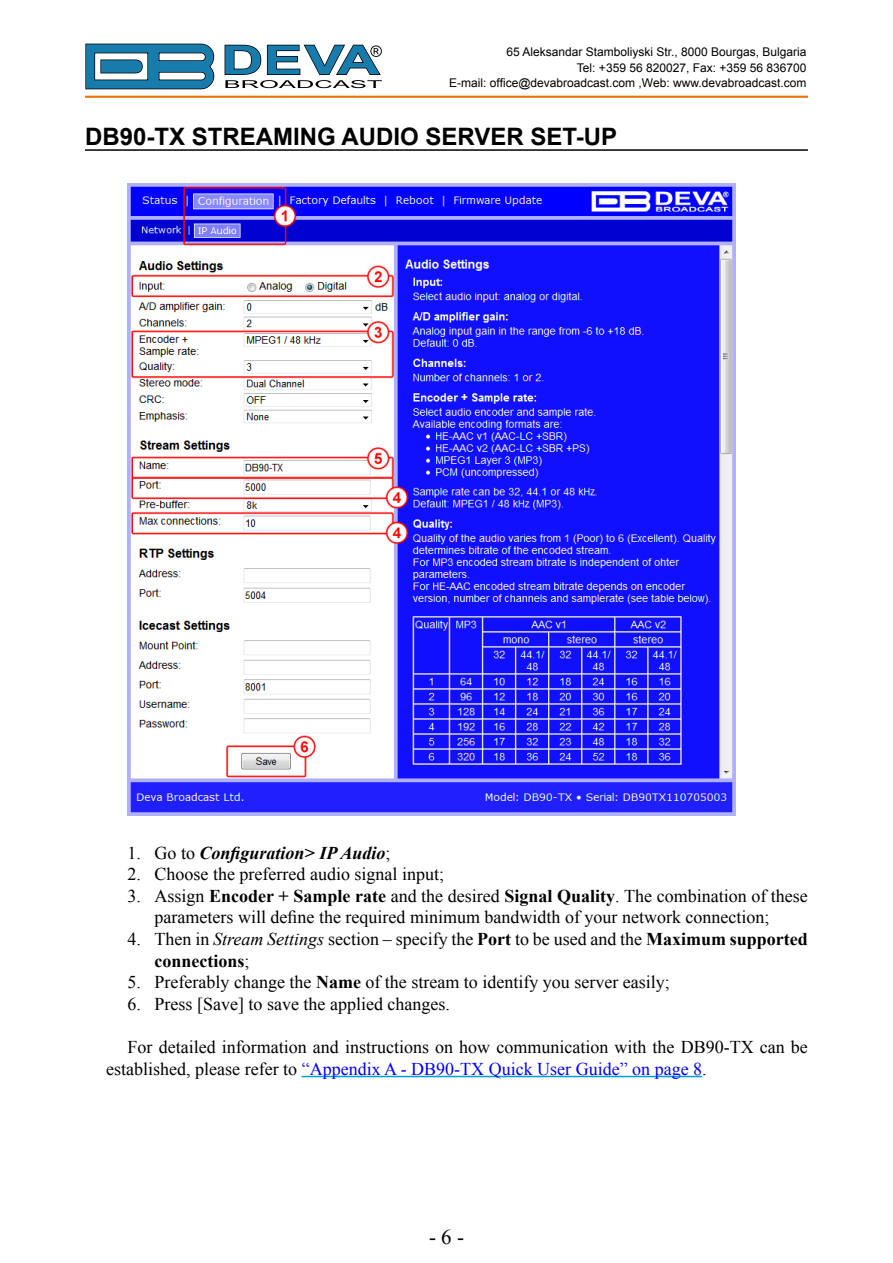
<style>
.page{position:relative;width:893px;height:1263px;background:#fff}
.page>*{position:absolute;margin:0;border:0;box-sizing:border-box;transform-origin:0 0}
.Sub_Caption{font:700 24px "Arial";color:#000}
.t1{font:21px "Times New Roman";color:#000}
.t2{font:18px/21.6px "Times New Roman";color:#000}
.t3{font:italic 700 18px "Times New Roman";color:#000}
.t4{font:12px/16.5px "Arial";color:#000;text-align:right}
.s1{font-weight:400;font-style:normal}
.s2{font-weight:700}
.s3{font-style:italic}
.s4{color:#00f}
</style>
<div class="page">
<svg style="left:85px;top:43px;width:130px;height:47px"></svg>
<svg style="left:224px;top:44px;width:158px;height:44px"></svg>
<hr style="left:85px;top:96px;width:723px;height:2px;background:#ec7405">
<hr style="left:85px;top:149px;width:723px;height:2px;background:#000">
<hr style="left:302px;top:1076px;width:400px;height:1px;background:#009ee0">
<img style="left:128px;top:183px;width:607px;height:632px">
<p class="t4" style="left:506px;top:43px;width:302px">65 Aleksandar Stamboliyski Str., 8000 Bourgas, Bulgaria<br>Tel: +359 56 820027, Fax: +359 56 836700</p>
<p class="t4" style="left:449px;top:74px;width:359px">E-mail: office@devabroadcast.com ,Web: www.devabroadcast.com</p>
<p class="Sub_Caption" style="left:85px;top:121px;width:534px">DB90-TX STREAMING AUDIO SERVER SET-UP</p>
<p class="t3" style="left:128px;top:840px;width:264px"><span class="s1">1. Go to</span> Configuration&gt; IP Audio<span class="s1">;</span></p>
<p class="t2" style="left:128px;top:863px;width:318px">2. Choose the preferred audio signal input;</p>
<p class="t2" style="left:155px;top:885px;width:655px;text-indent:-27px">3. Assign <span class="s2">Encoder + Sample rate</span> and the desired <span class="s2">Signal Quality</span>. The combination of these parameters will define the required minimum bandwidth of your network connection;</p>
<p class="t2" style="left:155px;top:928px;width:655px;text-indent:-27px">4. Then in <span class="s3">Stream Settings</span> section – specify the <span class="s2">Port</span> to be used and the <span class="s2">Maximum supported connections</span>;</p>
<p class="t2" style="left:128px;top:971px;width:544px">5. Preferably change the <span class="s2">Name</span> of the stream to identify you server easily;</p>
<p class="t2" style="left:128px;top:993px;width:324px">6. Press [Save] to save the applied changes.</p>
<p class="t2" style="left:106px;top:1036px;width:703px;text-indent:21px">For detailed information and instructions on how communication with the DB90-TX can be established, please refer to <span class="s4">“Appendix A - DB90-TX Quick User Guide” on page 8</span>.</p>
<p class="t1" style="left:429px;top:1222px;width:36px">- 6 -</p>
</div>
